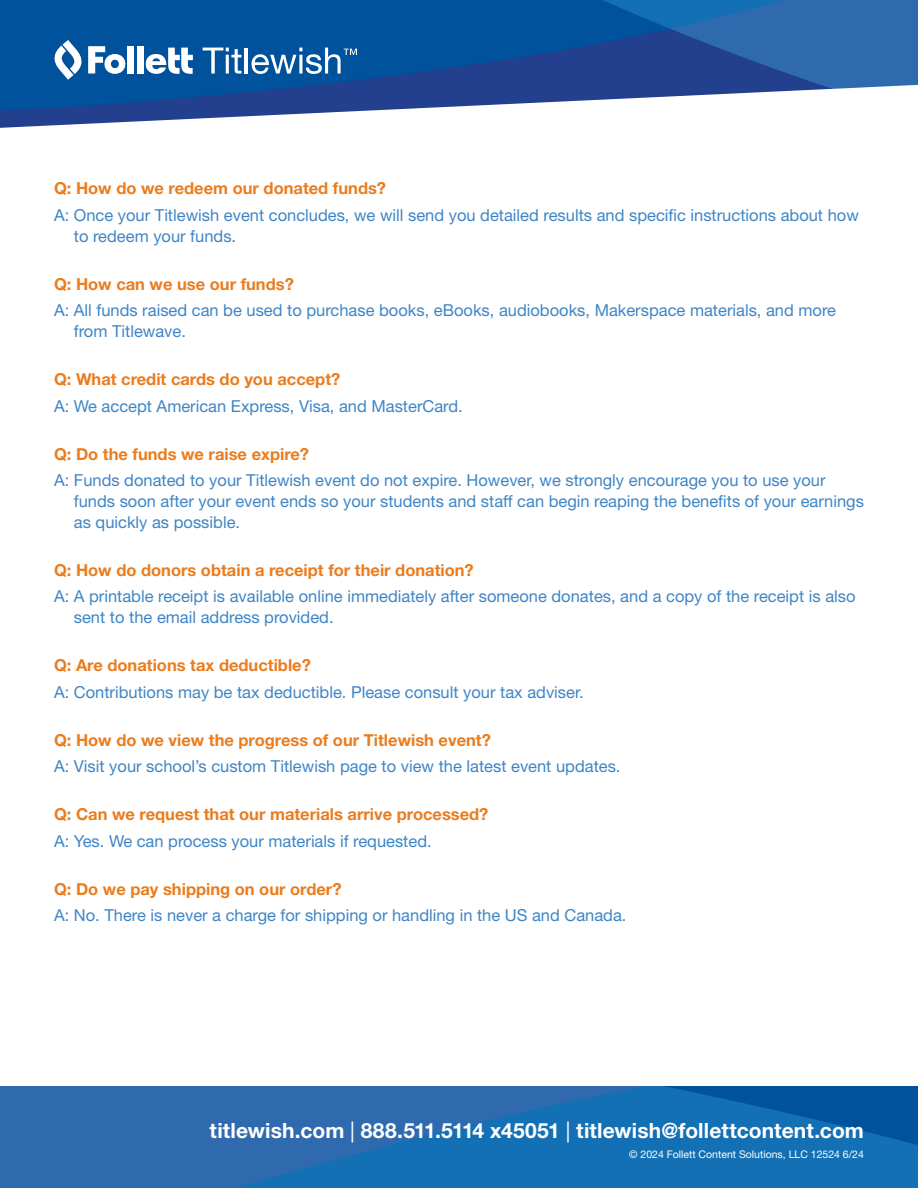
<style>
.page{position:relative;width:918px;height:1188px;background:#fff}
.page>*{position:absolute;margin:0;border:0;box-sizing:border-box;transform-origin:0 0}
.t1{font:700 21px "Helvetica Neue LT Std";letter-spacing:.005em;color:#fff}
.t2{font:16.5px/21px "Helvetica Neue LT Std";color:#3e85c5}
.t3{font:700 16.5px "Helvetica Neue LT Std";color:#ea7c1d}
.t4{font:10.5px "Helvetica Neue LT Std";color:#fff}
.s1{font-weight:400}
</style>
<div class="page">
<img style="left:0;top:0;width:918px;height:84px">
<svg style="left:203px;top:48px;width:38px;height:26px"></svg>
<hr style="left:245px;top:48px;width:3px;height:26px;background:#fff">
<svg style="left:252px;top:48px;width:105px;height:26px"></svg>
<div style="left:127px;top:46px;width:7px;height:27px;background:#fff"></div>
<div style="left:137px;top:46px;width:7px;height:27px;background:#fff"></div>
<svg style="left:146px;top:48px;width:47px;height:26px"></svg>
<svg style="left:52px;top:40px;width:73px;height:40px"></svg>
<svg style="left:0;top:84px;width:918px;height:44px"></svg>
<img style="left:0;top:1086px;width:918px;height:102px">
<p class="t3" style="left:54px;top:178px;width:334px">Q: How do we redeem our donated funds?</p>
<p class="t2" style="left:74px;top:204px;width:787px;text-indent:-20px">A: Once your Titlewish event concludes, we will send you detailed results and specific instructions about how to redeem your funds.</p>
<p class="t3" style="left:54px;top:274px;width:241px">Q: How can we use our funds?</p>
<p class="t2" style="left:74px;top:300px;width:764px;text-indent:-20px">A: All funds raised can be used to purchase books, eBooks, audiobooks, Makerspace materials, and more from Titlewave.</p>
<p class="t3" style="left:54px;top:369px;width:288px">Q: What credit cards do you accept?</p>
<p class="t2" style="left:54px;top:395px;width:410px">A: We accept American Express, Visa, and MasterCard.</p>
<p class="t3" style="left:54px;top:443px;width:257px">Q: Do the funds we raise expire?</p>
<p class="t2" style="left:74px;top:469px;width:792px;text-indent:-20px">A: Funds donated to your Titlewish event do not expire. However, we strongly encourage you to use your funds soon after your event ends so your students and staff can begin reaping the benefits of your earnings as quickly as possible.</p>
<p class="t3" style="left:54px;top:560px;width:421px">Q: How do donors obtain a receipt for their donation?</p>
<p class="t2" style="left:74px;top:586px;width:783px;text-indent:-20px">A: A printable receipt is available online immediately after someone donates, and a copy of the receipt is also sent to the email address provided.</p>
<p class="t3" style="left:54px;top:655px;width:258px">Q: Are donations tax deductible?</p>
<p class="t2" style="left:54px;top:681px;width:531px">A: Contributions may be tax deductible. Please consult your tax adviser.</p>
<p class="t3" style="left:54px;top:730px;width:438px">Q: How do we view the progress of our Titlewish event?</p>
<p class="t2" style="left:54px;top:756px;width:568px">A: Visit your school’s custom Titlewish page to view the latest event updates.</p>
<p class="t3" style="left:54px;top:804px;width:436px">Q: Can we request that our materials arrive processed?</p>
<p class="t2" style="left:54px;top:830px;width:379px">A: Yes. We can process your materials if requested.</p>
<p class="t3" style="left:54px;top:878px;width:289px">Q: Do we pay shipping on our order?</p>
<p class="t2" style="left:54px;top:904px;width:574px">A: No. There is never a charge for shipping or handling in the US and Canada.</p>
<p class="t1" style="left:210px;top:1117px;width:656px">titlewish.com <span class="s1">|</span> 888.511.5114 x45051 <span class="s1">|</span> titlewish@follettcontent.com</p>
<p class="t4" style="left:629px;top:1148px;width:236px">© 2024 Follett Content Solutions, LLC 12524 6/24</p>
</div>
